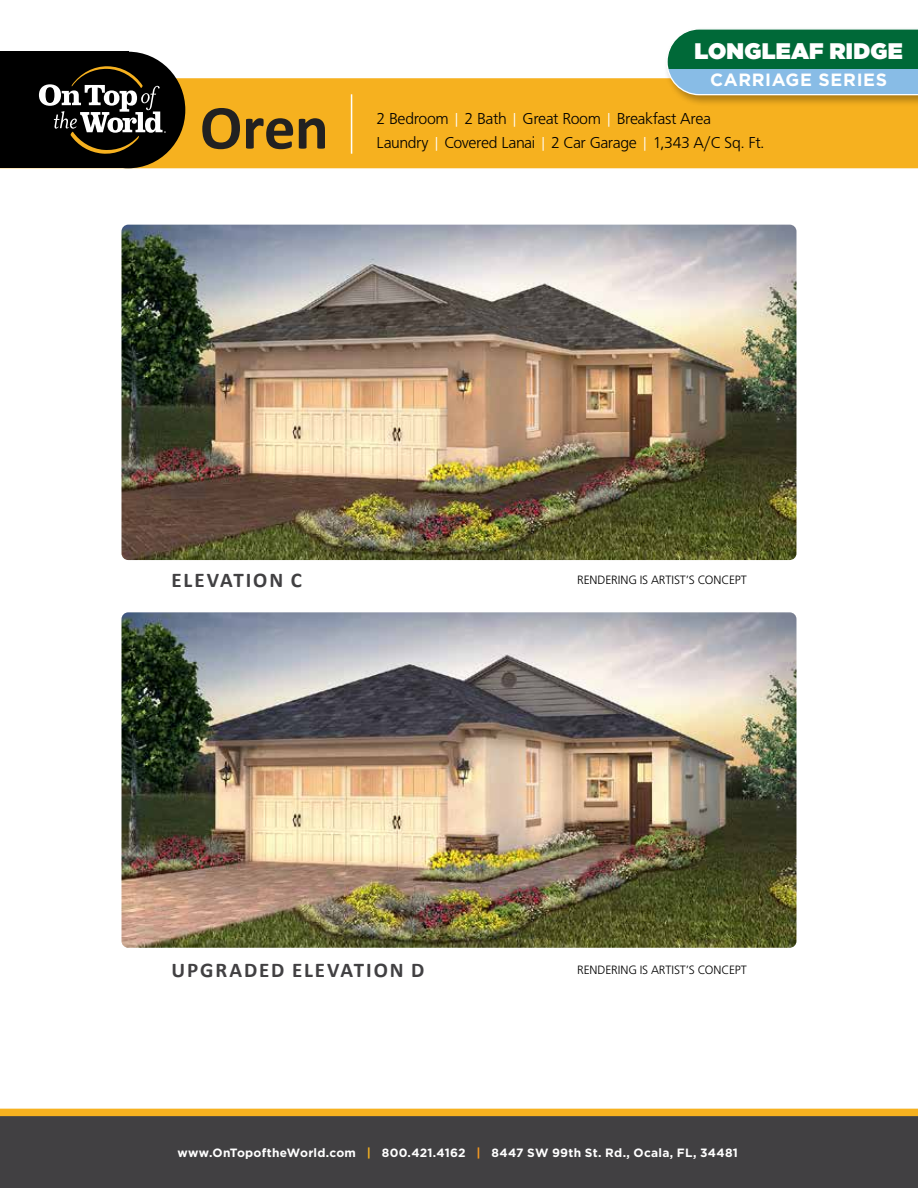
<style>
.page{position:relative;width:918px;height:1188px;background:#fff}
.page>*{position:absolute;margin:0;border:0;box-sizing:border-box;transform-origin:0 0}
.t1{font:700 63px "Calibri";color:#222121}
.t2{font:900 22.5px "Gotham";letter-spacing:.015em;color:#fff}
.t3{font:700 21px "Calibri";letter-spacing:.09em;color:#414042}
.t4{font:700 17.7px "Gotham";letter-spacing:.035em;color:#fff}
.t5{font:16.5px/24px "Frugal Sans Light DTC";letter-spacing:-.03em;color:#000}
.t6{font:700 12px "Gotham";letter-spacing:.02em;color:#fff}
.t7{font:300 12px "Frutiger";letter-spacing:-.01em;color:#000}
.s1{color:#fff}
.s2{color:#f6b11f}
.s3{color:#f89920}
</style>
<div class="page">
<div style="left:135px;top:78px;width:783px;height:90px;background:#f6b11f"></div>
<div style="left:71px;top:52px;width:114px;height:116px;background:#000;border-radius:50%"></div>
<div style="left:0;top:52px;width:128px;height:116px;background:#000"></div>
<svg style="left:39px;top:66px;width:127px;height:89px"></svg>
<hr style="left:351px;top:94px;width:1px;height:60px;background:#fff">
<div style="left:0;top:1112px;width:918px;height:76px;background:#414042"></div>
<div style="left:0;top:1109px;width:918px;height:7px;background:#f6b11f"></div>
<div style="left:663px;top:27px;width:255px;height:80px;background:#000;opacity:.29"></div>
<svg style="left:666px;top:28px;width:252px;height:68px;background:#459181"></svg>
<img style="left:122px;top:225px;width:674px;height:335px">
<img style="left:122px;top:612px;width:674px;height:336px">
<h2 class="t2" style="left:694px;top:35px;width:210px">LONGLEAF RIDGE</h2>
<p class="t4" style="left:710px;top:69px;width:179px">CARRIAGE SERIES</p>
<h1 class="t1" style="left:200px;top:89px;width:130px">Oren</h1>
<p class="t5" style="left:377px;top:106px;width:390px">2 Bedroom <span class="s1">|</span> 2 Bath <span class="s1">|</span> Great Room <span class="s1">|</span> Breakfast Area<br>Laundry <span class="s1">|</span> Covered Lanai <span class="s1">|</span> 2 Car Garage <span class="s1">|</span> 1,343 A/C Sq. Ft.</p>
<p class="t3" style="left:172px;top:567px;width:132px">ELEVATION C</p>
<p class="t7" style="left:577px;top:573px;width:171px">RENDERING IS ARTIST’S CONCEPT</p>
<p class="t3" style="left:172px;top:957px;width:254px">UPGRADED ELEVATION D</p>
<p class="t7" style="left:577px;top:963px;width:171px">RENDERING IS ARTIST’S CONCEPT</p>
<p class="t6" style="left:177px;top:1146px;width:562px">www.OnTopoftheWorld.com <span class="s2">|</span> 800.421.4162 <span class="s3">|</span> 8447 SW 99th St. Rd., Ocala, FL, 34481</p>
</div>
